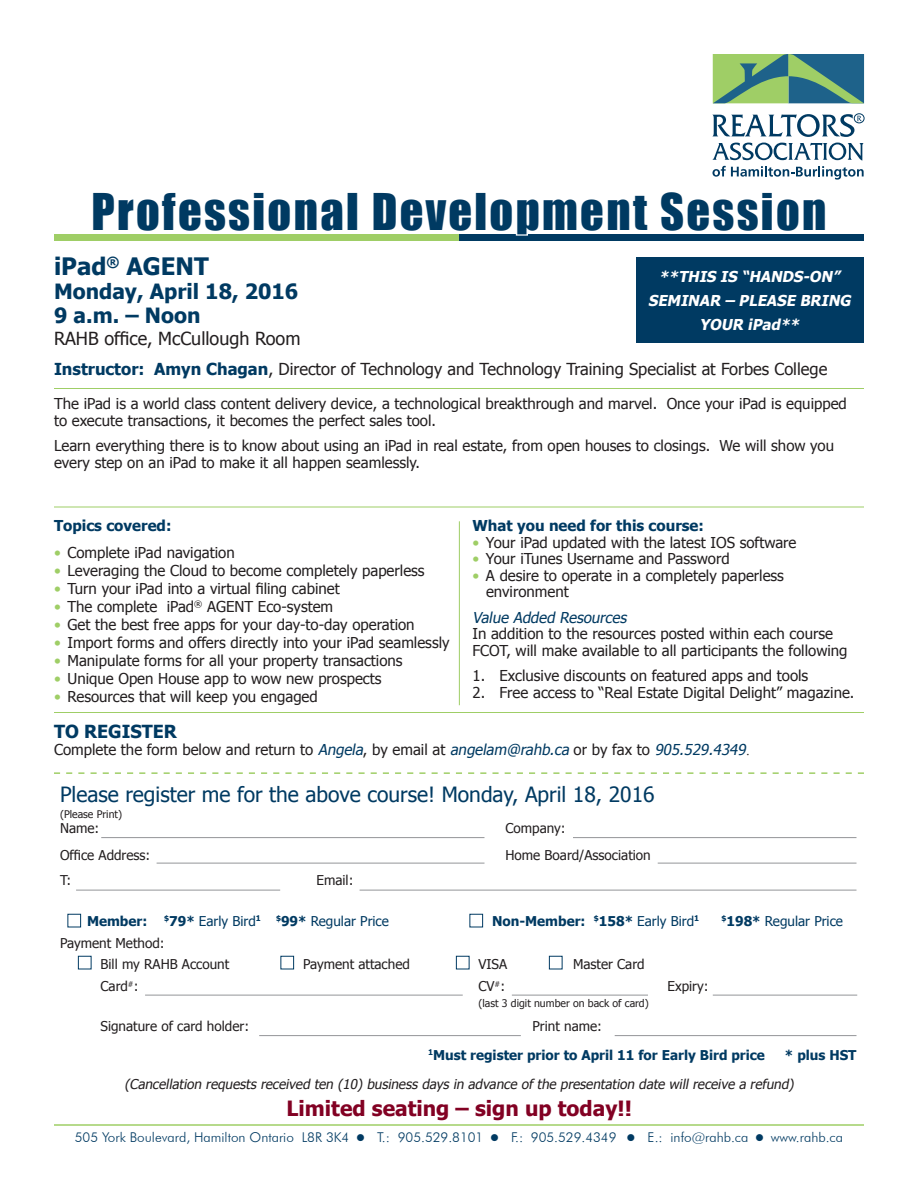
<style>
.page{position:relative;width:918px;height:1188px;background:#fff}
.page>*{position:absolute;margin:0;border:0;box-sizing:border-box;transform-origin:0 0}
.Heading_5{font:46.5px "Impact";letter-spacing:.05em;color:#003a62}
.t1{font:700 24px "Tahoma";color:#003a62}
.t2{font:21px "Tahoma";color:#003a62}
.t3{font:700 21px "Tahoma";color:#003a62}
.t4{font:700 21px "Tahoma";color:#820123}
.t5{font:18px "Tahoma";color:#231f20}
.t6{font:700 18px "Tahoma";color:#003a62}
.t7{font:16.5px "Tahoma";color:#231f20}
.t8{font:15px/16.5px "Tahoma";color:#231f20}
.t9{font:italic 700 15px/24px "Tahoma";color:#fff;text-align:center}
.t10{font:700 15px "Tahoma";color:#003a62}
.t11{font:italic 15px "Tahoma";color:#003a62}
.Heading_2{font:13.5px "Tahoma";color:#231f20}
.t12{font:700 13.5px "Tahoma";color:#003a62}
.t13{font:300 13.5px "Futura BT";color:#003a62}
.t14{font:italic 13.5px "Tahoma";color:#231f20}
.t15{font:13.5px "Tahoma";color:#003a62}
.Heading_2-2{font:10.5px "Tahoma";color:#231f20}
.s1{font-weight:700;color:#003a62}
.s2{color:#9fce66}
.s3{font-style:italic;color:#003a62}
.s4{font-family:"Futura BT";font-weight:300}
.s5{font-weight:400}
.s6{font-weight:700}
</style>
<div class="page">
<div style="left:54px;top:234px;width:405px;height:7px;background:#9fce66"></div>
<div style="left:459px;top:234px;width:405px;height:7px;background:#003a62"></div>
<div style="left:854px;top:113px;width:10px;height:10px;border:1px solid #003a62;border-radius:50%"></div>
<svg style="left:713px;top:54px;width:151px;height:49px;background:#5c9578"></svg>
<svg style="left:712px;top:114px;width:152px;height:66px"></svg>
<hr style="left:54px;top:1124px;width:810px;height:2px;background:#9fce66">
<hr style="left:54px;top:507px;width:810px;height:1px;background:#9fce66">
<hr style="left:54px;top:388px;width:810px;height:1px;background:#9fce66">
<div style="left:636px;top:257px;width:228px;height:85px;background:#003a62"></div>
<hr style="left:459px;top:521px;width:1px;height:184px;background:#9fce66">
<hr style="left:101px;top:837px;width:383px;height:1px;background:#939598">
<svg style="left:54px;top:772px;width:810px;height:2px"></svg>
<hr style="left:573px;top:837px;width:283px;height:1px;background:#939598">
<hr style="left:157px;top:863px;width:327px;height:1px;background:#939598">
<hr style="left:658px;top:863px;width:198px;height:1px;background:#939598">
<hr style="left:76px;top:890px;width:204px;height:1px;background:#939598">
<hr style="left:360px;top:890px;width:496px;height:1px;background:#939598">
<div style="left:67px;top:914px;width:14px;height:13px;background:#fff;border:1px solid #003a62"></div>
<div style="left:470px;top:914px;width:13px;height:13px;background:#fff;border:1px solid #003a62"></div>
<div style="left:78px;top:956px;width:13px;height:13px;background:#fff;border:1px solid #003a62"></div>
<div style="left:280px;top:956px;width:14px;height:13px;background:#fff;border:1px solid #003a62"></div>
<div style="left:456px;top:956px;width:14px;height:13px;background:#fff;border:1px solid #003a62"></div>
<div style="left:549px;top:956px;width:13px;height:13px;background:#fff;border:1px solid #003a62"></div>
<hr style="left:145px;top:995px;width:318px;height:1px;background:#939598">
<hr style="left:713px;top:995px;width:144px;height:1px;background:#939598">
<hr style="left:512px;top:995px;width:136px;height:1px;background:#939598">
<hr style="left:259px;top:1035px;width:262px;height:1px;background:#939598">
<hr style="left:54px;top:712px;width:810px;height:1px;background:#9fce66">
<hr style="left:615px;top:1035px;width:241px;height:1px;background:#939598">
<p class="Heading_5" style="left:92px;top:176px;width:736px">Professional Development Session</p>
<p class="t1" style="left:54px;top:250px;width:156px">iPad<sup>®</sup> AGENT</p>
<p class="t3" style="left:54px;top:277px;width:246px">Monday, April 18, 2016</p>
<p class="t3" style="left:54px;top:301px;width:148px">9 a.m. – Noon</p>
<p class="t5" style="left:54px;top:326px;width:248px">RAHB office, McCullough Room</p>
<p class="t7" style="left:54px;top:358px;width:775px"><span class="s1">Instructor: Amyn Chagan</span>, Director of Technology and Technology Training Specialist at Forbes College</p>
<p class="t9" style="left:648px;top:263px;width:208px">**THIS IS “HANDS-ON”<br>SEMINAR – PLEASE BRING<br>YOUR iPad**</p>
<p class="t8" style="left:54px;top:395px;width:794px">The iPad is a world class content delivery device, a technological breakthrough and marvel. Once your iPad is equipped to execute transactions, it becomes the perfect sales tool.</p>
<p class="t8" style="left:54px;top:437px;width:782px">Learn everything there is to know about using an iPad in real estate, from open houses to closings. We will show you every step on an iPad to make it all happen seamlessly.</p>
<p class="t10" style="left:54px;top:515px;width:119px">Topics covered:</p>
<p class="t8" style="left:54px;top:544px;width:182px"><span class="s2">•</span> Complete iPad navigation</p>
<p class="t8" style="left:54px;top:562px;width:372px"><span class="s2">•</span> Leveraging the Cloud to become completely paperless</p>
<p class="t8" style="left:54px;top:580px;width:287px"><span class="s2">•</span> Turn your iPad into a virtual filing cabinet</p>
<p class="t8" style="left:54px;top:598px;width:281px"><span class="s2">•</span> The complete iPad<sup>®</sup> AGENT Eco-system</p>
<p class="t8" style="left:54px;top:616px;width:362px"><span class="s2">•</span> Get the best free apps for your day-to-day operation</p>
<p class="t8" style="left:54px;top:634px;width:397px"><span class="s2">•</span> Import forms and offers directly into your iPad seamlessly</p>
<p class="t8" style="left:54px;top:652px;width:350px"><span class="s2">•</span> Manipulate forms for all your property transactions</p>
<p class="t8" style="left:54px;top:670px;width:329px"><span class="s2">•</span> Unique Open House app to wow new prospects</p>
<p class="t8" style="left:54px;top:688px;width:265px"><span class="s2">•</span> Resources that will keep you engaged</p>
<p class="t10" style="left:472px;top:515px;width:233px">What you need for this course:</p>
<p class="t8" style="left:472px;top:533px;width:325px"><span class="s2">•</span> Your iPad updated with the latest IOS software</p>
<p class="t8" style="left:472px;top:550px;width:259px"><span class="s2">•</span> Your iTunes Username and Password</p>
<p class="t8" style="left:472px;top:566px;width:313px"><span class="s2">•</span> A desire to operate in a completely paperless</p>
<p class="t8" style="left:486px;top:583px;width:84px">environment</p>
<p class="t11" style="left:472px;top:607px;width:159px">Value Added Resources</p>
<p class="t8" style="left:472px;top:625px;width:377px">In addition to the resources posted within each course<br>FCOT, will make available to all participants the following</p>
<p class="t8" style="left:472px;top:667px;width:337px">1. Exclusive discounts on featured apps and tools</p>
<p class="t8" style="left:472px;top:683px;width:384px">2. Free access to “Real Estate Digital Delight” magazine.</p>
<p class="t6" style="left:54px;top:719px;width:124px">TO REGISTER</p>
<p class="t8" style="left:54px;top:740px;width:698px">Complete the form below and return to <span class="s3">Angela</span>, by email at <span class="s3">angelam@rahb.ca</span> or by fax to <span class="s3">905.529.4349</span><span class="s4">.</span></p>
<p class="t2" style="left:60px;top:780px;width:596px">Please register me for the above course! Monday, April 18, 2016</p>
<p class="Heading_2-2" style="left:60px;top:807px;width:64px">(Please Print)</p>
<p class="Heading_2" style="left:60px;top:819px;width:41px">Name:</p>
<p class="Heading_2" style="left:506px;top:819px;width:62px">Company:</p>
<p class="Heading_2" style="left:60px;top:846px;width:92px">Office Address:</p>
<p class="Heading_2" style="left:506px;top:846px;width:147px">Home Board/Association</p>
<p class="Heading_2" style="left:60px;top:871px;width:13px">T:</p>
<p class="Heading_2" style="left:316px;top:871px;width:38px">Email:</p>
<p class="t12" style="left:87px;top:911px;width:175px">Member: <sup>$</sup>79* <span class="s5">Early Bird</span><sup>1</sup></p>
<p class="t15" style="left:276px;top:912px;width:114px"><sup>$</sup><span class="s6">99*</span> Regular Price</p>
<p class="t12" style="left:492px;top:911px;width:209px">Non-Member: <sup>$</sup>158* <span class="s5">Early Bird</span><sup>1</sup></p>
<p class="t15" style="left:722px;top:912px;width:123px"><sup>$</sup><span class="s6">198*</span> Regular Price</p>
<p class="Heading_2" style="left:60px;top:934px;width:106px">Payment Method:</p>
<p class="Heading_2" style="left:100px;top:955px;width:130px">Bill my RAHB Account</p>
<p class="Heading_2" style="left:303px;top:955px;width:108px">Payment attached</p>
<p class="Heading_2" style="left:478px;top:955px;width:30px">VISA</p>
<p class="Heading_2" style="left:573px;top:955px;width:73px">Master Card</p>
<p class="Heading_2" style="left:100px;top:977px;width:39px">Card<sup>#</sup>:</p>
<p class="Heading_2" style="left:479px;top:977px;width:28px">CV<sup>#</sup>:</p>
<p class="Heading_2" style="left:668px;top:977px;width:43px">Expiry:</p>
<p class="Heading_2-2" style="left:478px;top:996px;width:172px">(last 3 digit number on back of card)</p>
<p class="Heading_2" style="left:100px;top:1017px;width:150px">Signature of card holder:</p>
<p class="Heading_2" style="left:532px;top:1017px;width:71px">Print name:</p>
<p class="t12" style="left:428px;top:1045px;width:338px"><sup>1</sup>Must register prior to April 11 for Early Bird price</p>
<p class="t12" style="left:785px;top:1045px;width:73px">* plus HST</p>
<p class="t14" style="left:124px;top:1075px;width:674px">(Cancellation requests received ten (10) business days in advance of the presentation date will receive a refund)</p>
<p class="t4" style="left:287px;top:1093px;width:347px">Limited seating – sign up today!!</p>
<p class="t13" style="left:75px;top:1129px;width:770px">505 York Boulevard, Hamilton Ontario L8R 3K4 ● T.: 905.529.8101 ● F.: 905.529.4349 ● E.: info@rahb.ca ● www.rahb.ca</p>
</div>
